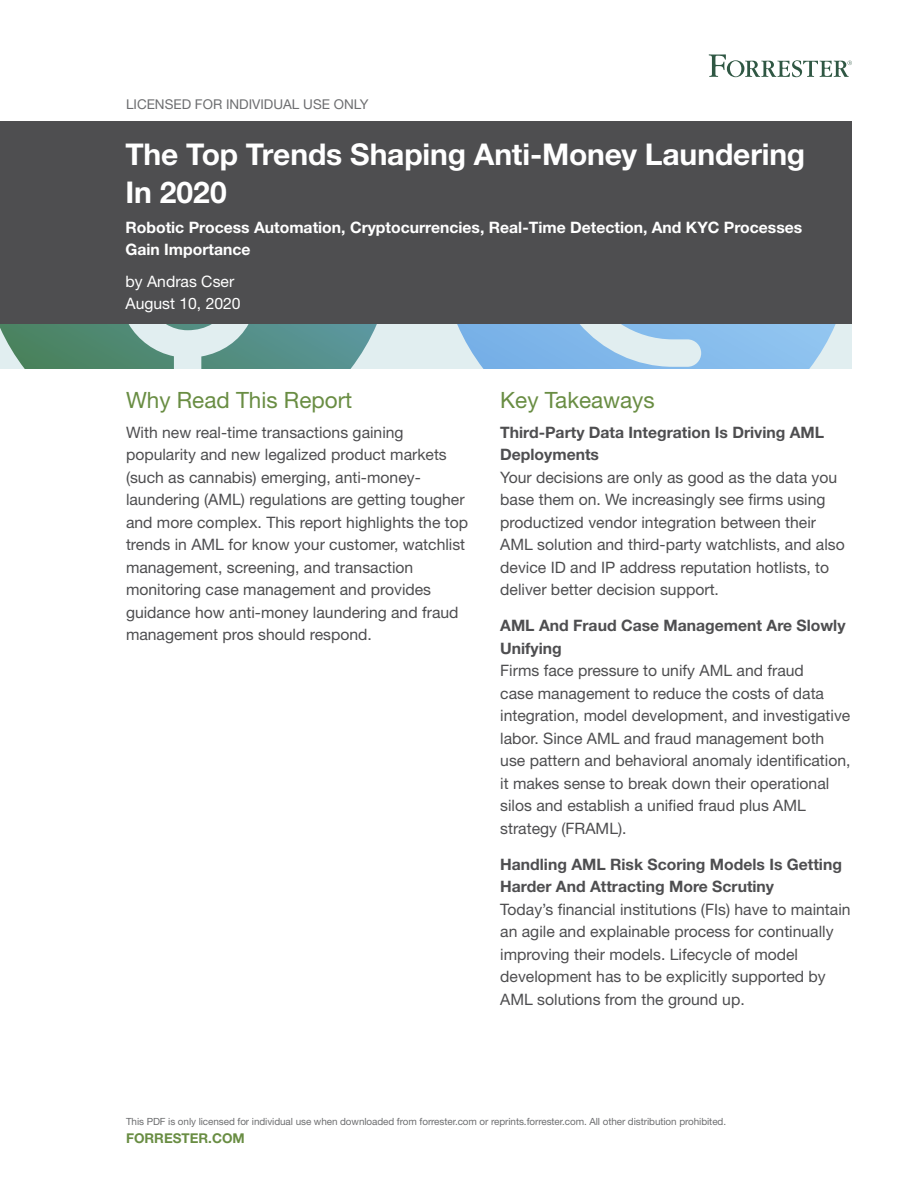
<style>
.page{position:relative;width:918px;height:1188px;background:#fff}
.page>*{position:absolute;margin:0;border:0;box-sizing:border-box;transform-origin:0 0}
.t1{font:700 30px/37.5px "Helvetica Neue LT Std";letter-spacing:-.005em;color:#fff}
.t2{font:22.5px "Helvetica Neue LT Std";color:#698d43}
.t3{font:15.75px/22.5px "Helvetica Neue LT Std";color:#4e4e50}
.t4{font:700 15.75px/22.5px "Helvetica Neue LT Std";color:#4e4e50}
.t5{font:700 15.75px/22.5px "Helvetica Neue LT Std";color:#fff}
.t6{font:15.75px/22.5px "Helvetica Neue LT Std";color:#fff}
.t7{font:13.5px "Helvetica Neue LT Std";color:#6d6e70}
.t8{font:700 13.5px "Helvetica Neue LT Std";color:#698d43}
.t9{font:9.9px "Helvetica Neue LT Std";letter-spacing:-.005em;color:#6d6e70}
</style>
<div class="page">
<div style="left:0;top:122px;width:852px;height:202px;background:#4e4e50"></div>
<div style="left:0;top:324px;width:852px;height:45px;background:#e1eef0"></div>
<svg style="left:0;top:324px;width:377px;height:45px"></svg>
<svg style="left:457px;top:324px;width:379px;height:45px"></svg>
<svg style="left:709px;top:54px;width:143px;height:23px"></svg>
<p class="t7" style="left:126px;top:96px;width:244px">Licensed for individual use only</p>
<h1 class="t1" style="left:125px;top:135px;width:681px">The Top Trends Shaping Anti-Money Laundering<br>In 2020</h1>
<p class="t5" style="left:125px;top:216px;width:678px">Robotic Process Automation, Cryptocurrencies, Real-Time Detection, And KYC Processes<br>Gain Importance</p>
<p class="t6" style="left:125px;top:270px;width:117px">by Andras Cser<br>August 10, 2020</p>
<h2 class="t2" style="left:126px;top:386px;width:228px">Why Read This Report</h2>
<p class="t3" style="left:126px;top:421px;width:344px">With new real-time transactions gaining popularity and new legalized product markets (such as cannabis) emerging, anti-money&shy;laundering (AML) regulations are getting tougher and more complex. This report highlights the top trends in AML for know your customer, watchlist management, screening, and transaction monitoring case management and provides guidance how anti-money laundering and fraud management pros should respond.</p>
<h2 class="t2" style="left:500px;top:386px;width:156px">Key Takeaways</h2>
<p class="t4" style="left:500px;top:420px;width:326px">Third-Party Data Integration Is Driving AML<br>Deployments</p>
<p class="t3" style="left:500px;top:466px;width:346px">Your decisions are only as good as the data you base them on. We increasingly see firms using productized vendor integration between their AML solution and third-party watchlists, and also device ID and I P address reputation hotlists, to deliver better decision support.</p>
<p class="t4" style="left:500px;top:614px;width:347px">AML And Fraud Case Management Are Slowly<br>Unifying</p>
<p class="t3" style="left:500px;top:659px;width:352px">Firms face pressure to unify AML and fraud<br>case management to reduce the costs of data integration, model development, and investigative labor. Since AML and fraud management both use pattern and behavioral anomaly identification, it makes sense to break down their operational silos and establish a unified fraud plus AML strategy (FRAML).</p>
<p class="t4" style="left:500px;top:852px;width:343px">Handling AML Risk Scoring Models Is Getting<br>Harder And Attracting More Scrutiny</p>
<p class="t3" style="left:500px;top:898px;width:352px">Today’s financial institutions (FIs) have to maintain an agile and explainable process for continually improving their models. Lifecycle of model development has to be explicitly supported by AML solutions from the ground up.</p>
<p class="t9" style="left:126px;top:1115px;width:602px">This PDF is only licensed for individual use when downloaded from forrester.com or reprints.forrester.com. All other distribution prohibited.</p>
<p class="t8" style="left:126px;top:1130px;width:118px">forrester.com</p>
</div>
